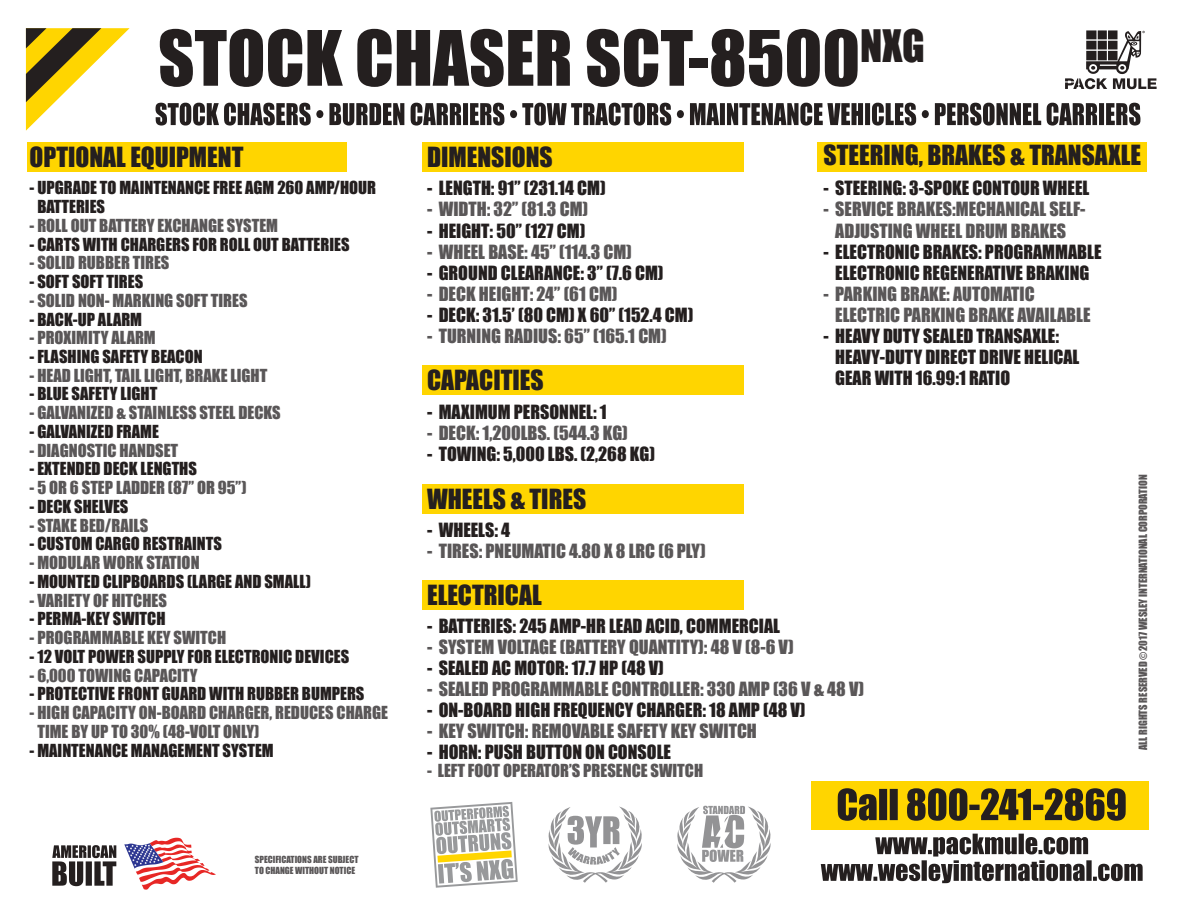
<style>
.page{position:relative;width:1188px;height:918px;background:#fff}
.page>*{position:absolute;margin:0;border:0;box-sizing:border-box;transform-origin:0 0}
.t1{font:70.5px "Impact";color:#241f1f}
.t2{font:25.5px "Impact";color:#241f1f}
.t3{font:18px/21px "Impact";color:#241f1f;text-align:center}
.t4{font:18px/21px "Impact";color:#5a5758;text-align:center}
.t5{font:16.5px/18.8px "Impact";color:#5a5758}
.t6{font:16.5px/18.8px "Impact";color:#241f1f}
.t7{font:10.5px "Impact";color:#5a5758}
.t8{font:9px/10.8px "Impact";color:#5a5758}
</style>
<div class="page">
<div style="left:812px;top:781px;width:337px;height:49px;background:#ffd500"></div>
<div style="left:423px;top:580px;width:321px;height:29px;background:#ffd500"></div>
<div style="left:423px;top:484px;width:321px;height:29px;background:#ffd500"></div>
<div style="left:423px;top:366px;width:321px;height:29px;background:#ffd500"></div>
<div style="left:818px;top:142px;width:329px;height:29px;background:#ffd500"></div>
<div style="left:423px;top:142px;width:321px;height:29px;background:#ffd500"></div>
<div style="left:27px;top:142px;width:320px;height:29px;background:#ffd500"></div>
<svg style="left:821px;top:834px;width:322px;height:49px"></svg>
<svg style="left:838px;top:788px;width:288px;height:33px"></svg>
<svg style="left:26px;top:28px;width:104px;height:103px"></svg>
<svg style="left:156px;top:103px;width:984px;height:23px"></svg>
<svg style="left:124px;top:838px;width:92px;height:52px"></svg>
<svg style="left:52px;top:845px;width:64px;height:41px"></svg>
<svg style="left:1065px;top:30px;width:92px;height:59px"></svg>
<svg style="left:430px;top:802px;width:88px;height:86px"></svg>
<svg style="left:677px;top:806px;width:94px;height:77px"></svg>
<svg style="left:548px;top:806px;width:94px;height:77px"></svg>
<h1 class="t1" style="left:158px;top:3px;width:768px">STOCK CHASER SCT-8500<sup>NXG</sup></h1>
<h2 class="t2" style="left:30px;top:137px;width:215px">OPTIONAL EQUIPMENT</h2>
<h2 class="t2" style="left:824px;top:136px;width:319px">STEERING, BRAKES &amp; TRANSAXLE</h2>
<p class="t6" style="left:37px;top:178px;width:340px;text-indent:-8px">- UPGRADE TO MAINTENANCE FREE AGM 260 AMP/HOUR<br>BATTERIES</p>
<p class="t5" style="left:30px;top:216px;width:250px">- ROLL OUT BATTERY EXCHANGE SYSTEM</p>
<p class="t6" style="left:30px;top:234px;width:321px">- CARTS WITH CHARGERS FOR ROLL OUT BATTERIES</p>
<p class="t5" style="left:30px;top:253px;width:141px">- SOLID RUBBER TIRES</p>
<p class="t6" style="left:30px;top:272px;width:115px">- SOFT SOFT TIRES</p>
<p class="t5" style="left:30px;top:290px;width:219px">- SOLID NON- MARKING SOFT TIRES</p>
<p class="t6" style="left:30px;top:309px;width:114px">- BACK-UP ALARM</p>
<p class="t5" style="left:30px;top:328px;width:128px">- PROXIMITY ALARM</p>
<p class="t6" style="left:30px;top:347px;width:175px">- FLASHING SAFETY BEACON</p>
<p class="t5" style="left:30px;top:365px;width:239px">- HEAD LIGHT, TAIL LIGHT, BRAKE LIGHT</p>
<p class="t6" style="left:30px;top:384px;width:129px">- BLUE SAFETY LIGHT</p>
<p class="t5" style="left:30px;top:403px;width:253px">- GALVANIZED &amp; STAINLESS STEEL DECKS</p>
<p class="t6" style="left:30px;top:422px;width:131px">- GALVANIZED FRAME</p>
<p class="t5" style="left:30px;top:440px;width:150px">- DIAGNOSTIC HANDSET</p>
<p class="t6" style="left:30px;top:459px;width:169px">- EXTENDED DECK LENGTHS</p>
<p class="t5" style="left:30px;top:478px;width:218px">- 5 OR 6 STEP LADDER (87” OR 95”)</p>
<p class="t6" style="left:30px;top:497px;width:100px">- DECK SHELVES</p>
<p class="t5" style="left:30px;top:515px;width:120px">- STAKE BED/RAILS</p>
<p class="t6" style="left:30px;top:534px;width:194px">- CUSTOM CARGO RESTRAINTS</p>
<p class="t5" style="left:30px;top:553px;width:171px">- MODULAR WORK STATION</p>
<p class="t6" style="left:30px;top:572px;width:283px">- MOUNTED CLIPBOARDS (LARGE AND SMALL)</p>
<p class="t5" style="left:30px;top:590px;width:139px">- VARIETY OF HITCHES</p>
<p class="t6" style="left:30px;top:609px;width:137px">- PERMA-KEY SWITCH</p>
<p class="t5" style="left:30px;top:628px;width:198px">- PROGRAMMABLE KEY SWITCH</p>
<p class="t6" style="left:30px;top:647px;width:321px">- 12 VOLT POWER SUPPLY FOR ELECTRONIC DEVICES</p>
<p class="t5" style="left:30px;top:665px;width:170px">- 6,000 TOWING CAPACITY</p>
<p class="t6" style="left:30px;top:684px;width:336px">- PROTECTIVE FRONT GUARD WITH RUBBER BUMPERS</p>
<p class="t5" style="left:37px;top:703px;width:352px;text-indent:-8px">- HIGH CAPACITY ON-BOARD CHARGER, REDUCES CHARGE<br>TIME BY UP TO 30% (48-VOLT ONLY)</p>
<p class="t6" style="left:30px;top:740px;width:246px">- MAINTENANCE MANAGEMENT SYSTEM</p>
<h2 class="t2" style="left:427px;top:137px;width:127px">DIMENSIONS</h2>
<p class="t3" style="left:427px;top:177px;width:180px">- LENGTH: 91” (231.14 CM)</p>
<p class="t4" style="left:427px;top:198px;width:163px">- WIDTH: 32” (81.3 CM)</p>
<p class="t3" style="left:427px;top:219px;width:160px">- HEIGHT: 50” (127 CM)</p>
<p class="t4" style="left:427px;top:240px;width:206px">- WHEEL BASE: 45” (114.3 CM)</p>
<p class="t3" style="left:427px;top:261px;width:238px">- GROUND CLEARANCE: 3” (7.6 CM)</p>
<p class="t4" style="left:427px;top:282px;width:192px">- DECK HEIGHT: 24” (61 CM)</p>
<p class="t3" style="left:427px;top:303px;width:268px">- DECK: 31.5’ (80 CM) X 60” (152.4 CM)</p>
<p class="t4" style="left:427px;top:324px;width:241px">- TURNING RADIUS: 65” (165.1 CM)</p>
<p class="t3" style="left:824px;top:177px;width:267px">- STEERING: 3-SPOKE CONTOUR WHEEL</p>
<p class="t4" style="left:824px;top:198px;width:263px">- SERVICE BRAKES:MECHANICAL SELF-<br>ADJUSTING WHEEL DRUM BRAKES</p>
<p class="t3" style="left:824px;top:240px;width:279px">- ELECTRONIC BRAKES: PROGRAMMABLE<br>ELECTRONIC REGENERATIVE BRAKING</p>
<p class="t4" style="left:835px;top:282px;width:257px;text-align:left;text-indent:-12px">- PARKING BRAKE: AUTOMATIC<br>ELECTRIC PARKING BRAKE AVAILABLE</p>
<p class="t3" style="left:835px;top:324px;width:246px;text-align:left;text-indent:-12px">- HEAVY DUTY SEALED TRANSAXLE:<br>HEAVY-DUTY DIRECT DRIVE HELICAL<br>GEAR WITH 16.99:1 RATIO</p>
<h2 class="t2" style="left:427px;top:361px;width:118px">CAPACITIES</h2>
<p class="t3" style="left:427px;top:401px;width:181px">- MAXIMUM PERSONNEL: 1</p>
<p class="t4" style="left:427px;top:422px;width:202px">- DECK: 1,200LBS. (544.3 KG)</p>
<p class="t3" style="left:427px;top:443px;width:229px">- TOWING: 5,000 LBS. (2,268 KG)</p>
<p class="t7" style="left:1135px;top:750px;width:277px;rotate:-90deg">ALL RIGHTS RESERVED ©2017 WESLEY INTERNATIONAL CORPORATION</p>
<h2 class="t2" style="left:427px;top:479px;width:161px">WHEELS &amp; TIRES</h2>
<p class="t3" style="left:427px;top:519px;width:85px">- WHEELS: 4</p>
<p class="t4" style="left:427px;top:540px;width:280px">- TIRES: PNEUMATIC 4.80 X 8 LRC (6 PLY)</p>
<h2 class="t2" style="left:427px;top:575px;width:116px">ELECTRICAL</h2>
<p class="t3" style="left:427px;top:615px;width:355px">- BATTERIES: 245 AMP-HR LEAD ACID, COMMERCIAL</p>
<p class="t4" style="left:427px;top:636px;width:368px">- SYSTEM VOLTAGE (BATTERY QUANTITY): 48 V (8-6 V)</p>
<p class="t3" style="left:427px;top:657px;width:238px">- SEALED AC MOTOR: 17.7 HP (48 V)</p>
<p class="t4" style="left:427px;top:678px;width:439px">- SEALED PROGRAMMABLE CONTROLLER: 330 AMP (36 V &amp; 48 V)</p>
<p class="t3" style="left:427px;top:699px;width:380px">- ON-BOARD HIGH FREQUENCY CHARGER: 18 AMP (48 V)</p>
<p class="t4" style="left:427px;top:720px;width:331px">- KEY SWITCH: REMOVABLE SAFETY KEY SWITCH</p>
<p class="t3" style="left:427px;top:741px;width:245px">- HORN: PUSH BUTTON ON CONSOLE</p>
<p class="t5" style="left:427px;top:761px;width:278px">- LEFT FOOT OPERATOR’S PRESENCE SWITCH</p>
<p class="t8" style="left:255px;top:854px;width:105px">SPECIFICATIONS ARE SUBJECT<br>TO CHANGE WITHOUT NOTICE</p>
</div>
